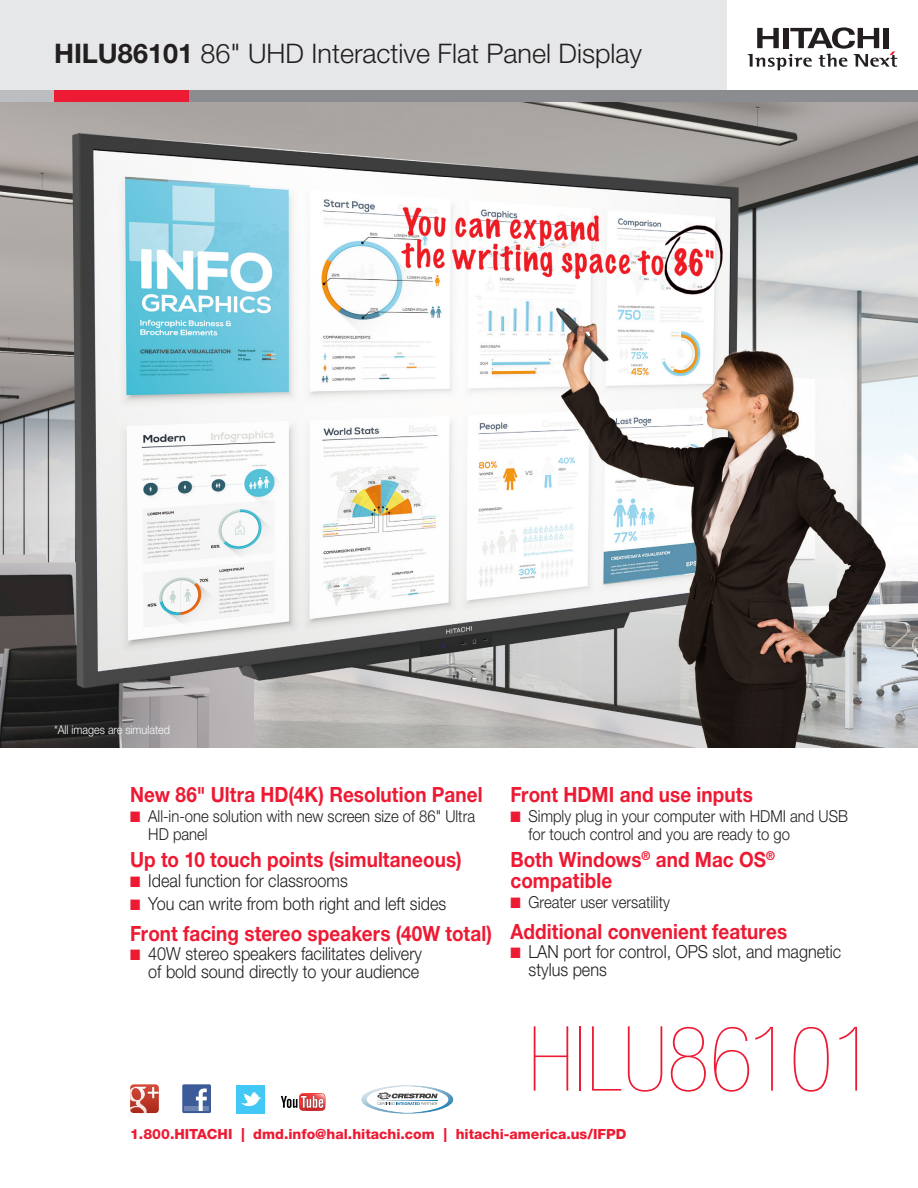
<style>
.page{position:relative;width:918px;height:1188px;background:#fff}
.page>*{position:absolute;margin:0;border:0;box-sizing:border-box;transform-origin:0 0}
.t1{font:200 condensed 90px "Helvetica Neue LT Std";color:#ed1a33}
.t2{font:300 27px "Helvetica Neue LT Std";color:#231f20}
.t3{font:700 21px/21px "Helvetica Neue LT Std";letter-spacing:.005em;color:#ed1a33;scale:.9 1}
.t4{font:300 18px/18px "Helvetica Neue LT Std";color:#231f20;text-align:right;scale:.9 1}
.t5{font:300 16.5px/18px "Helvetica Neue LT Std";color:#231f20;scale:.9 1}
.t6{font:800 14.1px "Helvetica Neue LT Std";color:#ed1a33}
.t7{font:300 12px "Helvetica Neue LT Std";color:#fff;scale:.9 1}
.s1{font-weight:700}
.s2{color:#ed1a33}
</style>
<div class="page">
<img style="left:0;top:102px;width:918px;height:646px">
<div style="left:0;top:0;width:726px;height:92px;background:#e6e7e9"></div>
<svg style="left:748px;top:27px;width:149px;height:43px"></svg>
<div style="left:0;top:90px;width:117px;height:12px;background:#bcbdc0"></div>
<div style="left:180px;top:90px;width:738px;height:12px;background:#8a8c8f"></div>
<div style="left:54px;top:90px;width:135px;height:12px;background:#ed1a33"></div>
<div style="left:182px;top:1084px;width:29px;height:29px;background:#3b5b99;border-radius:2px"></div>
<hr style="left:184px;top:1107px;width:25px;height:4px;background:#6d84b3">
<svg style="left:196px;top:1089px;width:11px;height:22px"></svg>
<svg style="left:130px;top:1084px;width:29px;height:29px"></svg>
<div style="left:237px;top:1085px;width:28px;height:28px;background:#42c8f4"></div>
<svg style="left:241px;top:1092px;width:20px;height:15px"></svg>
<svg style="left:281px;top:1093px;width:45px;height:18px"></svg>
<svg style="left:361px;top:1085px;width:92px;height:29px"></svg>
<p class="t2" style="left:54px;top:37px;width:590px"><span class="s1">HILU86101</span> 86" UHD Interactive Flat Panel Display</p>
<p class="t7" style="left:54px;top:723px;width:130px">*All images are simulated</p>
<p class="t3" style="left:130px;top:784px;width:393px">New 86" Ultra HD(4K) Resolution Panel</p>
<p class="t5" style="left:148px;top:807px;width:365px;text-indent:-18px"><span class="s2">■</span> All-in-one solution with new screen size of 86" Ultra<br>HD panel</p>
<p class="t3" style="left:130px;top:849px;width:370px">Up to 10 touch points (simultaneous)</p>
<p class="t4" style="left:130px;top:871px;width:243px"><span class="s2">■</span> Ideal function for classrooms</p>
<p class="t4" style="left:130px;top:895px;width:353px"><span class="s2">■</span> You can write from both right and left sides</p>
<p class="t3" style="left:130px;top:923px;width:404px">Front facing stereo speakers (40W total)</p>
<p class="t4" style="left:130px;top:945px;width:326px"><span class="s2">■</span> 40W stereo speakers facilitates delivery of bold sound directly to your audience</p>
<p class="t3" style="left:510px;top:784px;width:271px">Front HDMI and use inputs</p>
<p class="t5" style="left:529px;top:807px;width:356px;text-indent:-18px"><span class="s2">■</span> Simply plug in your computer with HDMI and USB for touch control and you are ready to go</p>
<p class="t3" style="left:510px;top:849px;width:295px">Both Windows<sup>®</sup> and Mac OS<sup>® </sup>compatible</p>
<p class="t5" style="left:510px;top:893px;width:179px"><span class="s2">■</span> Greater user versatility</p>
<p class="t3" style="left:510px;top:920px;width:309px">Additional convenient features</p>
<p class="t4" style="left:529px;top:942px;width:349px;text-align:left;text-indent:-18px"><span class="s2">■</span> LAN port for control, OPS slot, and magnetic stylus pens</p>
<p class="t1" style="left:528px;top:1010px;width:349px">HILU86101</p>
<p class="t6" style="left:130px;top:1126px;width:498px">1.800.HITACHI | dmd.info@hal.hitachi.com | hitachi-america.us/IFPD</p>
</div>
